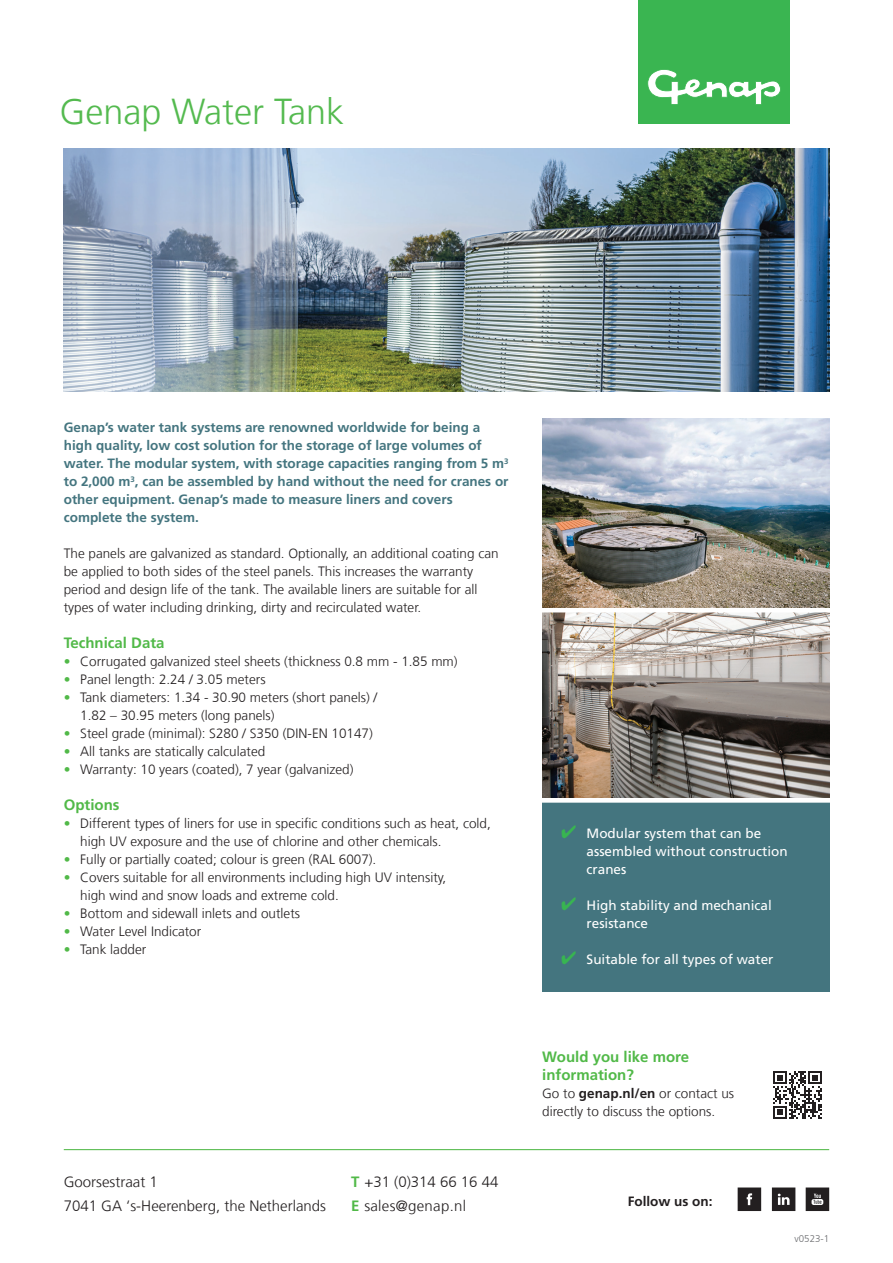
<style>
.page{position:relative;width:893px;height:1263px;background:#fff}
.page>*{position:absolute;margin:0;border:0;box-sizing:border-box;transform-origin:0 0}
.t1{font:300 36px "Frutiger LT Com";color:#54ba4f}
.t2{font:700 15px/18px "Frutiger LT Com";color:#51b948}
.t3{font:300 15px/24px "Frutiger LT Com";color:#231f20}
.t4{font:300 15px/24px "Frutiger LT Com";letter-spacing:.02em;color:#231f20}
.t5{font:300 13.5px/18px "Frutiger LT Com";color:#231f20}
.t6{font:700 13.5px/18px "Frutiger LT Com";color:#44757f}
.t7{font:13.5px/18px "Frutiger LT Com";color:#fff}
.t8{font:700 13.5px "Frutiger LT Com";color:#231f20}
.t9{font:300 9.75px "Frutiger LT Com";color:#6c6d70}
.s1{color:#51b948}
.s2{font-weight:700;color:#51b948}
.s3{color:#38b551}
.s4{font-weight:700}
</style>
<div class="page">
<div style="left:542px;top:803px;width:287px;height:189px;background:#44757f"></div>
<img style="left:64px;top:149px;width:765px;height:243px">
<svg style="left:773px;top:1071px;width:48px;height:48px"></svg>
<img style="left:542px;top:419px;width:287px;height:189px">
<svg style="left:542px;top:612px;width:287px;height:185px;background:#938b84"></svg>
<div style="left:639px;top:0;width:151px;height:124px;background:#3ab551"></div>
<svg style="left:647px;top:69px;width:134px;height:36px"></svg>
<hr style="left:64px;top:1149px;width:765px;height:1px;background:#51b948">
<svg style="left:738px;top:1187px;width:23px;height:24px"></svg>
<svg style="left:772px;top:1187px;width:23px;height:24px"></svg>
<svg style="left:806px;top:1187px;width:23px;height:24px"></svg>
<h1 class="t1" style="left:60px;top:90px;width:286px">Genap Water Tank</h1>
<p class="t6" style="left:64px;top:418px;width:446px">Genap’s water tank systems are renowned worldwide for being a high quality, low cost solution for the storage of large volumes of water. The modular system, with storage capacities ranging from 5 m<sup>3 </sup>to 2,000 m<sup>3</sup>, can be assembled by hand without the need for cranes or other equipment. Genap’s made to measure liners and covers complete the system.</p>
<p class="t5" style="left:64px;top:544px;width:436px">The panels are galvanized as standard. Optionally, an additional coating can be applied to both sides of the steel panels. This increases the warranty period and design life of the tank. The available liners are suitable for all types of water including drinking, dirty and recirculated water.</p>
<p class="t2" style="left:64px;top:634px;width:102px">Technical Data</p>
<p class="t5" style="left:64px;top:652px;width:395px"><span class="s1">•</span> Corrugated galvanized steel sheets (thickness 0.8 mm - 1.85 mm)</p>
<p class="t5" style="left:64px;top:670px;width:203px"><span class="s1">•</span> Panel length: 2.24 / 3.05 meters</p>
<p class="t5" style="left:80px;top:688px;width:299px;text-indent:-16px"><span class="s1">•</span> Tank diameters: 1.34 - 30.90 meters (short panels) /<br>1.82 – 30.95 meters (long panels)</p>
<p class="t5" style="left:64px;top:724px;width:311px"><span class="s1">•</span> Steel grade (minimal): S280 / S350 (DIN-EN 10147)</p>
<p class="t5" style="left:64px;top:742px;width:203px"><span class="s1">•</span> All tanks are statically calculated</p>
<p class="t5" style="left:64px;top:760px;width:291px"><span class="s1">•</span> Warranty: 10 years (coated), 7 year (galvanized)</p>
<p class="t2" style="left:64px;top:796px;width:57px">Options</p>
<p class="t5" style="left:80px;top:814px;width:412px;text-indent:-16px"><span class="s1">•</span> Different types of liners for use in specific conditions such as heat, cold, high UV exposure and the use of chlorine and other chemicals.</p>
<p class="t5" style="left:64px;top:850px;width:314px"><span class="s1">•</span> Fully or partially coated; colour is green (RAL 6007).</p>
<p class="t5" style="left:80px;top:868px;width:368px;text-indent:-16px"><span class="s1">•</span> Covers suitable for all environments including high UV intensity, high wind and snow loads and extreme cold.</p>
<p class="t5" style="left:64px;top:904px;width:238px"><span class="s1">•</span> Bottom and sidewall inlets and outlets</p>
<p class="t5" style="left:64px;top:922px;width:139px"><span class="s1">•</span> Water Level Indicator</p>
<p class="t5" style="left:64px;top:940px;width:84px"><span class="s1">•</span> Tank ladder</p>
<p class="t3" style="left:64px;top:1170px;width:264px">Goorsestraat 1<br>7041 GA ‘s-Heerenberg, the Netherlands</p>
<p class="t4" style="left:351px;top:1170px;width:149px"><span class="s2">T</span> +31 (0)314 66 16 44<br><span class="s2">E</span> sales@genap.nl</p>
<p class="t7" style="left:587px;top:824px;width:203px;text-indent:-26px"><span class="s3">✔</span> Modular system that can be assembled without construction cranes</p>
<p class="t7" style="left:587px;top:896px;width:187px;text-indent:-26px"><span class="s3">✔</span> High stability and mechanical resistance</p>
<p class="t7" style="left:561px;top:950px;width:214px"><span class="s3">✔</span> Suitable for all types of water</p>
<p class="t2" style="left:542px;top:1048px;width:148px">Would you like more information?</p>
<p class="t5" style="left:542px;top:1084px;width:194px">Go to <span class="s4">genap.nl/en</span> or contact us directly to discuss the options.</p>
<p class="t8" style="left:628px;top:1193px;width:86px">Follow us on:</p>
<p class="t9" style="left:794px;top:1233px;width:36px">v0523-1</p>
</div>
